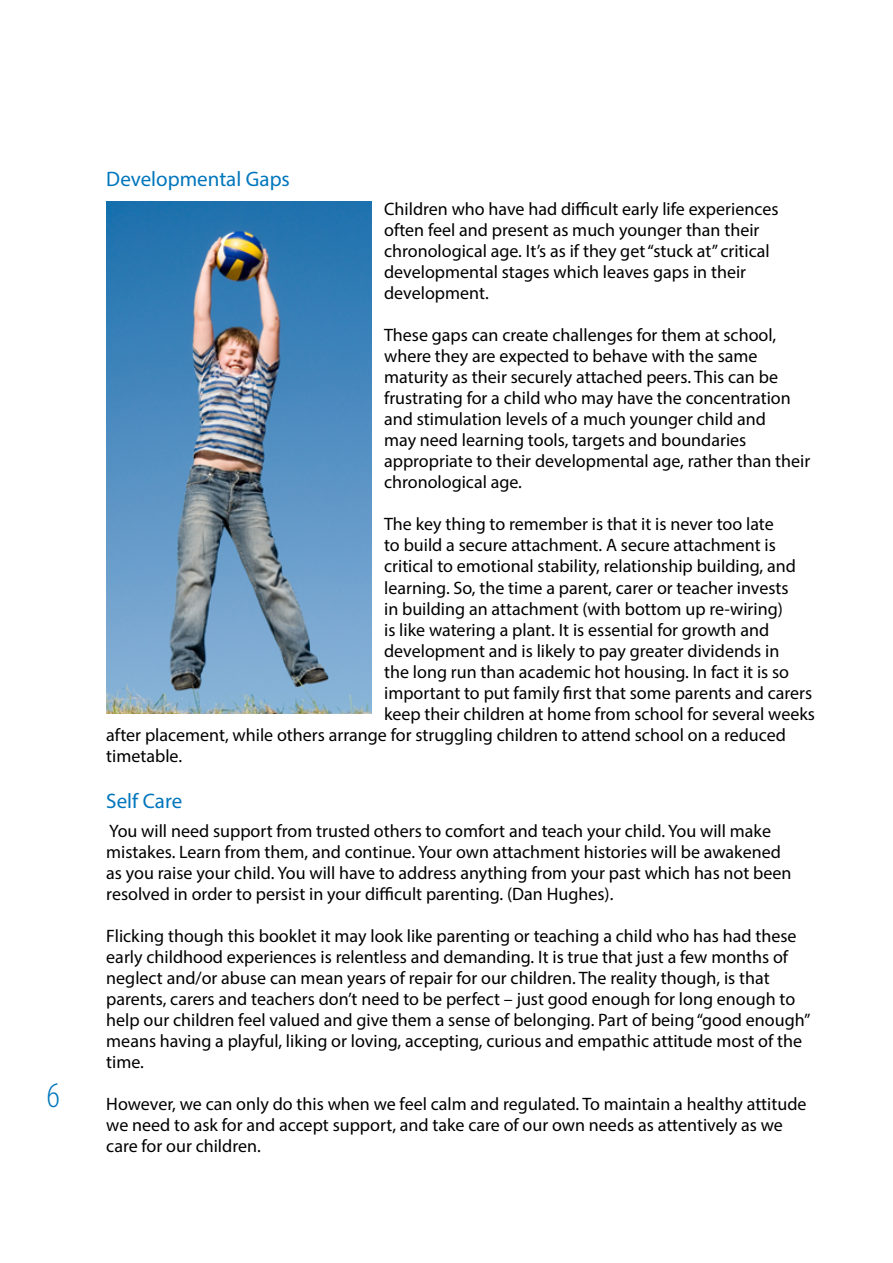
<style>
.page{position:relative;width:893px;height:1263px;background:#fff}
.page>*{position:absolute;margin:0;border:0;box-sizing:border-box;transform-origin:0 0}
.t1{font:300 condensed 36px "Myriad Pro";color:#0076bc}
.t2{font:21px "Myriad Pro";color:#0076bc}
.t3{font:18px/21px "Myriad Pro";color:#000}
</style>
<div class="page">
<img style="left:106px;top:201px;width:265px;height:512px">
<h1 class="t1" style="left:47px;top:1074px;width:14px">6</h1>
<p class="t2" style="left:106px;top:166px;width:185px">Developmental Gaps</p>
<p class="t3" style="left:384px;top:199px;width:396px">Children who have had difficult early life experiences often feel and present as much younger than their chronological age. It’s as if they get “stuck at” critical developmental stages which leaves gaps in their development.</p>
<p class="t3" style="left:384px;top:325px;width:428px">These gaps can create challenges for them at school, where they are expected to behave with the same maturity as their securely attached peers. This can be frustrating for a child who may have the concentration and stimulation levels of a much younger child and<br>may need learning tools, targets and boundaries appropriate to their developmental age, rather than their chronological age.</p>
<p class="t3" style="left:384px;top:514px;width:391px">The key thing to remember is that it is never too late</p>
<p class="t3" style="left:384px;top:535px;width:393px">to build a secure attachment. A secure attachment is</p>
<p class="t3" style="left:384px;top:556px;width:413px">critical to emotional stability, relationship building, and</p>
<p class="t3" style="left:384px;top:577px;width:406px">learning. So, the time a parent, carer or teacher invests</p>
<p class="t3" style="left:384px;top:598px;width:400px">in building an attachment (with bottom up re-wiring)</p>
<p class="t3" style="left:384px;top:619px;width:387px">is like watering a plant. It is essential for growth and</p>
<p class="t3" style="left:384px;top:640px;width:397px">development and is likely to pay greater dividends in</p>
<p class="t3" style="left:384px;top:661px;width:407px">the long run than academic hot housing. In fact it is so</p>
<p class="t3" style="left:384px;top:682px;width:430px">important to put family first that some parents and carers</p>
<p class="t3" style="left:384px;top:703px;width:432px">keep their children at home from school for several weeks</p>
<p class="t3" style="left:106px;top:724px;width:681px">after placement, while others arrange for struggling children to attend school on a reduced</p>
<p class="t3" style="left:106px;top:745px;width:77px">timetable.</p>
<p class="t2" style="left:106px;top:788px;width:77px">Self Care</p>
<p class="t3" style="left:106px;top:820px;width:687px">You will need support from trusted others to comfort and teach your child. You will make mistakes. Learn from them, and continue. Your own attachment histories will be awakened as you raise your child. You will have to address anything from your past which has not been resolved in order to persist in your difficult parenting. (Dan Hughes).</p>
<p class="t3" style="left:106px;top:925px;width:706px">Flicking though this booklet it may look like parenting or teaching a child who has had these early childhood experiences is relentless and demanding. It is true that just a few months of neglect and/or abuse can mean years of repair for our children. The reality though, is that parents, carers and teachers don’t need to be perfect – just good enough for long enough to help our children feel valued and give them a sense of belonging. Part of being “good enough” means having a playful, liking or loving, accepting, curious and empathic attitude most of the time.</p>
<p class="t3" style="left:106px;top:1093px;width:702px">However, we can only do this when we feel calm and regulated. To maintain a healthy attitude we need to ask for and accept support, and take care of our own needs as attentively as we care for our children.</p>
</div>
